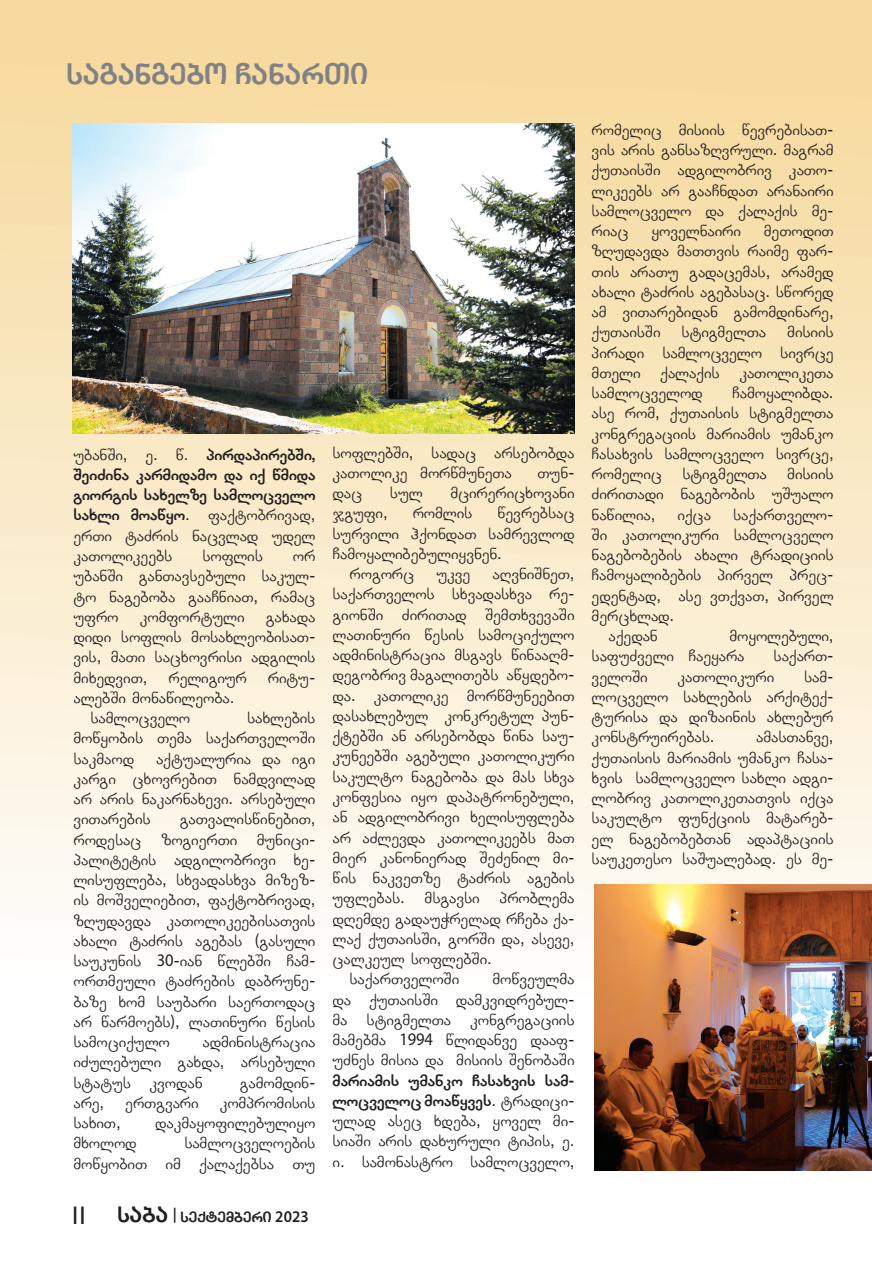
<style>
.page{position:relative;width:872px;height:1276px;background:#fff}
.page>*{position:absolute;margin:0;border:0;box-sizing:border-box;transform-origin:0 0}
.t1{font:700 30px "A Kolkhety M";letter-spacing:.005em;color:#808285}
.t2{font:24px "BPG Extra Square Mtavruli";color:#231f20}
.t3{font:16.5px/20.2px "A Kolkhety N";letter-spacing:-.01em;color:#231f20;text-align:justify}
.t4{font:700 16.5px/20.2px "A Kolkhety N";color:#231f20;text-align:justify}
.t5{font:700 15px "A Kolkhety M";letter-spacing:.005em;color:#231f20}
.s1{font-weight:400}
.s2{font-size:22.5px}
.s3{font-weight:700}
</style>
<div class="page">
<div style="left:0;top:0;width:872px;height:1276px;background:linear-gradient(to bottom,#f5d89b,#fff)"></div>
<img style="left:72px;top:123px;width:502px;height:310px">
<img style="left:594px;top:884px;width:278px;height:286px">
<h1 class="t1" style="left:66px;top:56px;width:303px">SAGANGEBO CANARTI</h1>
<p class="t4" style="left:73px;top:444px;width:243px"><span class="s1">UBANSI, E. W.</span> PIRDAPIREBSI, SEIZINA KARMIDAMO DA IQ WMIDA GIORGIS SAXELZE SAMLOCVELO SAXLI MOAWYO<span class="s1">. FAQTOBRIVAD, ERTI TAZRIS NACVLAD UDEL KATOLIKEEBS</span></p>
<p class="t3" style="left:73px;top:545px;width:243px;text-indent:219px">OR UBANSI GANTAVSEBULI SAKUL-TO NAGEBOBA GAACNIAT, RAMAC UFRO</p>
<p class="t3" style="left:202px;top:545px;width:62px">SOFLIS</p>
<p class="t3" style="left:73px;top:606px;width:243px;text-indent:192px">GAXADA DIDI SOFLIS MOSAXLEOBISAT-VIS, MATI SACXOVRISI ADGILIS MIXEDVIT,</p>
<p class="t3" style="left:140px;top:606px;width:106px">KOMFORTULI</p>
<p class="t3" style="left:168px;top:667px;width:80px">RELIGIUR</p>
<p class="t3" style="left:268px;top:667px;width:49px">RITU-</p>
<p class="t3" style="left:90px;top:687px;width:145px;text-indent:-17px">ALEBSI MONAWILEOBA.<br>SAMLOCVELO</p>
<p class="t3" style="left:73px;top:707px;width:243px;text-indent:174px">SAXLEBIS MOWYOBIS TEMA SAQARTVELOSI SAKMAOD</p>
<p class="t3" style="left:73px;top:748px;width:243px;text-indent:83px">AQTUALURIA DA IGI KARGI CXOVREBIT NAMDVILAD AR ARIS NAKARNAXEVI. ARSEBULI VITAREBIS</p>
<p class="t3" style="left:73px;top:808px;width:243px;text-indent:106px">GATVALISWINEBIT, RODESAC ZOGIERTI MUNICI-PALITETIS ADGILOBRIVI XE-LISUFLEBA, SXVADASXVA MIZEZ-IS MOSVELIEBIT, FAQTOBRIVAD, ZRUDAVDA KATOLIKEEBISATVIS AXALI TAZRIS AGEBAS (GASULI SAUKUNIS 30-IAN WLEBSI CAM-ORTMEULI TAZREBIS DABRUNE-BAZE XOM SAUBARI SAERTODAC AR WARMOEBS), LATINURI WESIS SAMOCIQULO</p>
<p class="t3" style="left:73px;top:1031px;width:243px;text-indent:129px">ADMINISTRACIA IZULEBULI GAXDA, ARSEBULI STATUS KVODAN</p>
<p class="t3" style="left:240px;top:1072px;width:77px">GAMOMDIN-</p>
<p class="t3" style="left:73px;top:1092px;width:32px">ARE,</p>
<p class="t3" style="left:125px;top:1092px;width:75px">ERTGVARI</p>
<p class="t3" style="left:220px;top:1092px;width:97px">KOMPROMISIS</p>
<p class="t3" style="left:73px;top:1112px;width:49px">SAXIT,</p>
<p class="t3" style="left:155px;top:1112px;width:162px">DAKMAYOFILEBULIYO</p>
<p class="t3" style="left:73px;top:1132px;width:65px">MXOLOD</p>
<p class="t3" style="left:73px;top:1132px;width:243px;text-align:right">SAMLOCVELOEBIS<br>MOWYOBIT IM QALAQEBSA TU</p>
<h2 class="t2" style="left:72px;top:1199px;width:15px">II</h2>
<p class="t5" style="left:117px;top:1207px;width:193px"><span class="s2">SABA</span> | SEQTEMBERI 2023</p>
<p class="t3" style="left:332px;top:442px;width:243px">SOFLEBSI, SADAC ARSEBOBDA<br>KATOLIKE MORWMUNETA</p>
<p class="t3" style="left:537px;top:462px;width:39px">TUN-</p>
<p class="t3" style="left:332px;top:482px;width:31px">DAC</p>
<p class="t3" style="left:390px;top:482px;width:34px">SUL</p>
<p class="t3" style="left:450px;top:482px;width:126px">MCIRERICXOVANI</p>
<p class="t3" style="left:332px;top:502px;width:57px">JGUFI,</p>
<p class="t3" style="left:413px;top:502px;width:61px">ROMLIS</p>
<p class="t3" style="left:497px;top:502px;width:79px">WEVREBSAC</p>
<p class="t3" style="left:332px;top:523px;width:243px">SURVILI HQONDAT SAMREVLOD</p>
<p class="t3" style="left:332px;top:543px;width:171px">CAMOYALIBEBULIYVNEN.</p>
<p class="t3" style="left:349px;top:563px;width:66px">ROGORC</p>
<p class="t3" style="left:436px;top:563px;width:36px">UKVE</p>
<p class="t3" style="left:492px;top:563px;width:84px">ARVNISNET,</p>
<p class="t3" style="left:332px;top:583px;width:243px">SAQARTVELOS SXVADASXVA RE-</p>
<p class="t3" style="left:332px;top:604px;width:243px">GIONSI ZIRITAD SEMTXVEVASI</p>
<p class="t3" style="left:332px;top:624px;width:243px">LATINURI WESIS SAMOCIQULO</p>
<p class="t3" style="left:332px;top:644px;width:243px">ADMINISTRACIA MSGAVS WINAARM-</p>
<p class="t3" style="left:332px;top:664px;width:243px">DEGOBRIV MAGALITEBS AWYDEBO-</p>
<p class="t3" style="left:332px;top:685px;width:243px">DA. KATOLIKE MORWMUNEEBIT</p>
<p class="t3" style="left:332px;top:705px;width:243px">DASAXLEBUL KONKRETUL PUN-</p>
<p class="t3" style="left:332px;top:725px;width:243px">QTEBSI AN ARSEBOBDA WINA SAU-</p>
<p class="t3" style="left:332px;top:745px;width:243px">KUNEEBSI AGEBULI KATOLIKURI</p>
<p class="t3" style="left:332px;top:766px;width:243px">SAKULTO NAGEBOBA DA MAS SXVA</p>
<p class="t3" style="left:332px;top:786px;width:243px">KONFESIA IYO DAPATRONEBULI,</p>
<p class="t3" style="left:332px;top:806px;width:243px">AN ADGILOBRIVI XELISUFLEBA</p>
<p class="t3" style="left:332px;top:826px;width:243px">AR AZLEVDA KATOLIKEEBS MAT</p>
<p class="t3" style="left:332px;top:847px;width:243px">MIER KANONIERAD SEZENIL MI-</p>
<p class="t3" style="left:332px;top:867px;width:243px">WIS NAKVETZE TAZRIS AGEBIS</p>
<p class="t3" style="left:332px;top:887px;width:243px">UFLEBAS. MSGAVSI PROBLEMA</p>
<p class="t3" style="left:332px;top:907px;width:243px">DREMDE GADAUWRELAD RCEBA QA-</p>
<p class="t3" style="left:332px;top:928px;width:243px">LAQ QUTAISSI, GORSI DA, ASEVE,</p>
<p class="t3" style="left:332px;top:948px;width:161px">CALKEUL SOFLEBSI.</p>
<p class="t3" style="left:349px;top:968px;width:111px">SAQARTVELOSI</p>
<p class="t3" style="left:332px;top:968px;width:243px;text-indent:160px">MOWVEULMA DA QUTAISSI DAMKVIDREBUL-MA STIGMELTA KONGREGACIIS MAMEBMA 1994 WLIDANVE DAAF-UZNES MISIA DA MISIIS SENOBASI</p>
<p class="t3" style="left:332px;top:1069px;width:243px"><span class="s3">MARIAMIS UMANKO CASAXVIS SAM-LOCVELOC MOAWYVES</span>. TRADICI-ULAD ASEC XDEBA, YOVEL MI-SIASI ARIS DAXURULI TIPIS, E.<br>I. SAMONASTRO SAMLOCVELO,</p>
<p class="t3" style="left:591px;top:119px;width:243px">ROMELIC MISIIS WEVREBISAT-VIS ARIS GANSAZRVRULI. MAGRAM QUTAISSI ADGILOBRIV KATO-LIKEEBS AR GAACNDAT ARANAIRI SAMLOCVELO DA QALAQIS ME-RIAC</p>
<p class="t3" style="left:591px;top:220px;width:243px;text-indent:172px">METODIT ZRUDAVDA MATTVIS RAIME FAR-TIS ARATU GADACEMAS, ARAMED AXALI TAZRIS AGEBASAC. SWORED AM VITAREBIDAN GAMOMDINARE, QUTAISSI</p>
<p class="t3" style="left:651px;top:220px;width:91px">YOVELNAIRI</p>
<p class="t3" style="left:591px;top:321px;width:243px;text-indent:196px">MISIIS PIRADI SAMLOCVELO SIVRCE MTELI QALAQIS KATOLIKETA SAMLOCVELOD</p>
<p class="t3" style="left:681px;top:321px;width:86px">STIGMELTA</p>
<p class="t3" style="left:591px;top:382px;width:243px;text-indent:141px">CAMOYALIBDA.<br>ASE ROM, QUTAISIS STIGMELTA KONGREGACIIS MARIAMIS UMANKO CASAXVIS SAMLOCVELO SIVRCE, ROMELIC STIGMELTA MISIIS ZIRITADI NAGEBOBIS USUALO NAWILIA,</p>
<p class="t3" style="left:677px;top:504px;width:35px">IQCA</p>
<p class="t3" style="left:733px;top:504px;width:102px">SAQARTVELO-</p>
<p class="t3" style="left:591px;top:524px;width:243px">SI KATOLIKURI SAMLOCVELO</p>
<p class="t3" style="left:591px;top:544px;width:243px">NAGEBOBEBIS AXALI TRADICIIS</p>
<p class="t3" style="left:591px;top:564px;width:243px">CAMOYALIBEBIS PIRVEL PREC-</p>
<p class="t3" style="left:591px;top:585px;width:243px">EDENTAD, ASE VTQVAT, PIRVEL</p>
<p class="t3" style="left:591px;top:605px;width:84px">MERCXLAD.</p>
<p class="t3" style="left:608px;top:625px;width:51px">AQEDAN</p>
<p class="t3" style="left:591px;top:625px;width:243px;text-indent:138px">MOYOLEBULI,<br>SAFUZVELI CAEYARA</p>
<p class="t3" style="left:773px;top:645px;width:62px">SAQART-</p>
<p class="t3" style="left:591px;top:666px;width:58px">VELOSI</p>
<p class="t3" style="left:677px;top:666px;width:98px">KATOLIKURI</p>
<p class="t3" style="left:591px;top:666px;width:243px;text-indent:212px">SAM-LOCVELO SAXLEBIS ARQITEQ-TURISA DA DIZAINIS AXLEBUR KONSTRUIREBAS.</p>
<p class="t3" style="left:591px;top:726px;width:243px;text-indent:164px">AMASTANVE, QUTAISIS MARIAMIS UMANKO CASA-XVIS SAMLOCVELO SAXLI ADGI-LOBRIV KATOLIKETATVIS IQCA SAKULTO FUNQCIIS MATAREB-EL NAGEBOBEBTAN ADAPTACIIS SAUKETESO SASUALEBAD. ES ME-</p>
</div>
